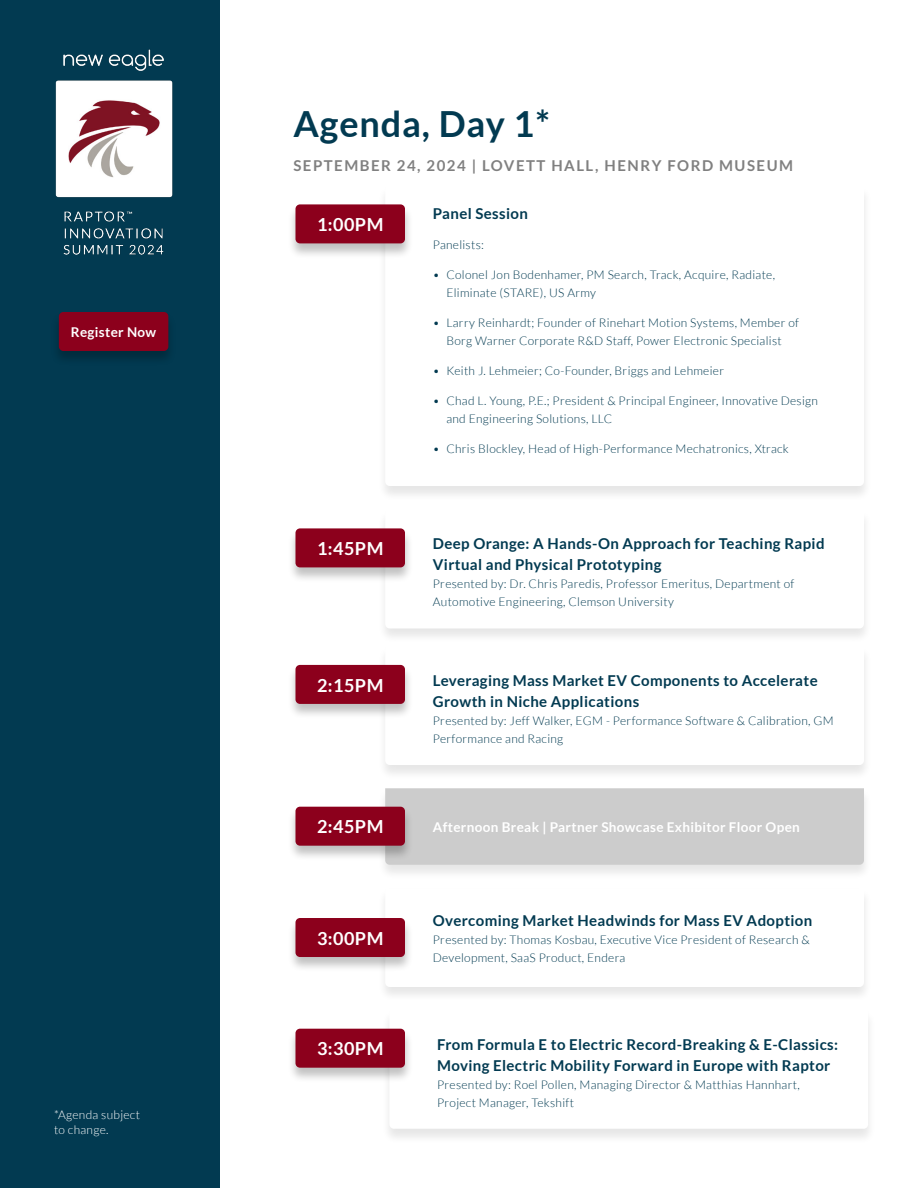
<style>
.page{position:relative;width:918px;height:1188px;background:#fff}
.page>*{position:absolute;margin:0;border:0;box-sizing:border-box;transform-origin:0 0}
.t1{font:700 36px "Lato";letter-spacing:.025em;color:#023a51}
.t2{font:700 18px "Lato";letter-spacing:.025em;color:#fff}
.t3{font:700 15px/21px "Lato";letter-spacing:.025em;color:#023a51}
.t4{font:700 15px "Lato";letter-spacing:.1em;color:#808080}
.t5{font:700 13.5px "Lato";letter-spacing:.025em;color:#fff}
.t6{font:300 12px/18px "Lato";letter-spacing:.025em;color:#023a51}
.t7{font:300 12px/15px "Lato";letter-spacing:.025em;color:#fff}
</style>
<div class="page">
<div style="left:377px;top:185px;width:495px;height:317px;background:#000;opacity:.25"></div>
<svg style="left:385px;top:186px;width:479px;height:300px"></svg>
<div style="left:287px;top:203px;width:126px;height:56px;background:#000;opacity:.25"></div>
<div style="left:296px;top:204px;width:109px;height:39px;background:#8c001c;border-radius:4px"></div>
<div style="left:0;top:0;width:220px;height:1188px;background:#023a51"></div>
<img style="left:55px;top:49px;width:118px;height:206px">
<div style="left:377px;top:509px;width:495px;height:135px;background:#f4f4f4"></div>
<div style="left:385px;top:510px;width:479px;height:118px;background:#fff"></div>
<div style="left:377px;top:646px;width:495px;height:135px;background:#000;opacity:.25"></div>
<svg style="left:385px;top:646px;width:479px;height:119px"></svg>
<div style="left:381px;top:1009px;width:495px;height:135px;background:#000;opacity:.25"></div>
<svg style="left:389px;top:1010px;width:479px;height:119px"></svg>
<div style="left:377px;top:887px;width:495px;height:116px;background:#000;opacity:.25"></div>
<svg style="left:385px;top:888px;width:479px;height:99px"></svg>
<div style="left:287px;top:527px;width:126px;height:56px;background:#000;opacity:.25"></div>
<div style="left:296px;top:528px;width:109px;height:39px;background:#8c001c;border-radius:4px"></div>
<div style="left:287px;top:664px;width:126px;height:56px;background:#000;opacity:.25"></div>
<div style="left:296px;top:665px;width:109px;height:39px;background:#8c001c;border-radius:4px"></div>
<div style="left:287px;top:1028px;width:126px;height:55px;background:#000;opacity:.25"></div>
<div style="left:296px;top:1029px;width:109px;height:39px;background:#8c001c;border-radius:4px"></div>
<div style="left:287px;top:917px;width:126px;height:56px;background:#000;opacity:.25"></div>
<div style="left:296px;top:918px;width:109px;height:39px;background:#8c001c;border-radius:4px"></div>
<div style="left:377px;top:787px;width:495px;height:94px;background:#000;opacity:.25"></div>
<div style="left:385px;top:788px;width:479px;height:77px;background:#ccc"></div>
<div style="left:287px;top:806px;width:126px;height:55px;background:#000;opacity:.25"></div>
<div style="left:296px;top:807px;width:109px;height:39px;background:#8c001c;border-radius:4px"></div>
<div style="left:50px;top:311px;width:127px;height:56px;background:#000;opacity:.25"></div>
<div style="left:59px;top:312px;width:109px;height:39px;background:#8c001c;border-radius:4px"></div>
<p class="t5" style="left:71px;top:324px;width:87px">Register Now</p>
<p class="t7" style="left:54px;top:1107px;width:87px">*Agenda subject to change.</p>
<h1 class="t1" style="left:293px;top:103px;width:258px">Agenda, Day 1*</h1>
<p class="t4" style="left:293px;top:157px;width:501px">SEPTEMBER 24, 2024 | LOVETT HALL, HENRY FORD MUSEUM</p>
<h2 class="t2" style="left:317px;top:214px;width:68px">1:00PM</h2>
<h2 class="t2" style="left:317px;top:538px;width:68px">1:45PM</h2>
<h2 class="t2" style="left:317px;top:675px;width:68px">2:15PM</h2>
<p class="t3" style="left:433px;top:203px;width:97px">Panel Session</p>
<p class="t6" style="left:433px;top:236px;width:53px">Panelists:</p>
<p class="t6" style="left:446px;top:266px;width:330px;text-indent:-14px">• Colonel Jon Bodenhamer, PM Search, Track, Acquire, Radiate,<br>Eliminate (STARE), US Army</p>
<p class="t6" style="left:433px;top:314px;width:368px;text-align:center">• Larry Reinhardt; Founder of Rinehart Motion Systems, Member of<br>Borg Warner Corporate R&amp;D Staff, Power Electronic Specialist</p>
<p class="t6" style="left:433px;top:362px;width:293px">• Keith J. Lehmeier; Co-Founder, Briggs and Lehmeier</p>
<p class="t6" style="left:446px;top:392px;width:373px;text-indent:-14px">• Chad L. Young, P.E.; President &amp; Principal Engineer, Innovative Design and Engineering Solutions, LLC</p>
<p class="t6" style="left:433px;top:440px;width:357px">• Chris Blockley, Head of High-Performance Mechatronics, Xtrack</p>
<p class="t3" style="left:433px;top:533px;width:393px">Deep Orange: A Hands-On Approach for Teaching Rapid<br>Virtual and Physical Prototyping</p>
<p class="t6" style="left:433px;top:575px;width:363px">Presented by: Dr. Chris Paredis, Professor Emeritus, Department of<br>Automotive Engineering, Clemson University</p>
<p class="t3" style="left:433px;top:670px;width:386px">Leveraging Mass Market EV Components to Accelerate<br>Growth in Niche Applications</p>
<p class="t6" style="left:433px;top:712px;width:402px">Presented by: Jeff Walker, EGM - Performance Software &amp; Calibration, GM<br>Performance and Racing</p>
<h2 class="t2" style="left:317px;top:817px;width:68px">2:45PM</h2>
<p class="t5" style="left:433px;top:820px;width:369px">Afternoon Break | Partner Showcase Exhibitor Floor Open</p>
<h2 class="t2" style="left:317px;top:928px;width:68px">3:00PM</h2>
<h2 class="t2" style="left:317px;top:1039px;width:68px">3:30PM</h2>
<p class="t3" style="left:433px;top:909px;width:381px">Overcoming Market Headwinds for Mass EV Adoption</p>
<p class="t6" style="left:433px;top:930px;width:378px">Presented by: Thomas Kosbau, Executive Vice President of Research &amp;<br>Development, SaaS Product, Endera</p>
<p class="t3" style="left:437px;top:1034px;width:403px">From Formula E to Electric Record-Breaking &amp; E-Classics:<br>Moving Electric Mobility Forward in Europe with Raptor</p>
<p class="t6" style="left:437px;top:1075px;width:364px">Presented by: Roel Pollen, Managing Director &amp; Matthias Hannhart,<br>Project Manager, Tekshift</p>
</div>
